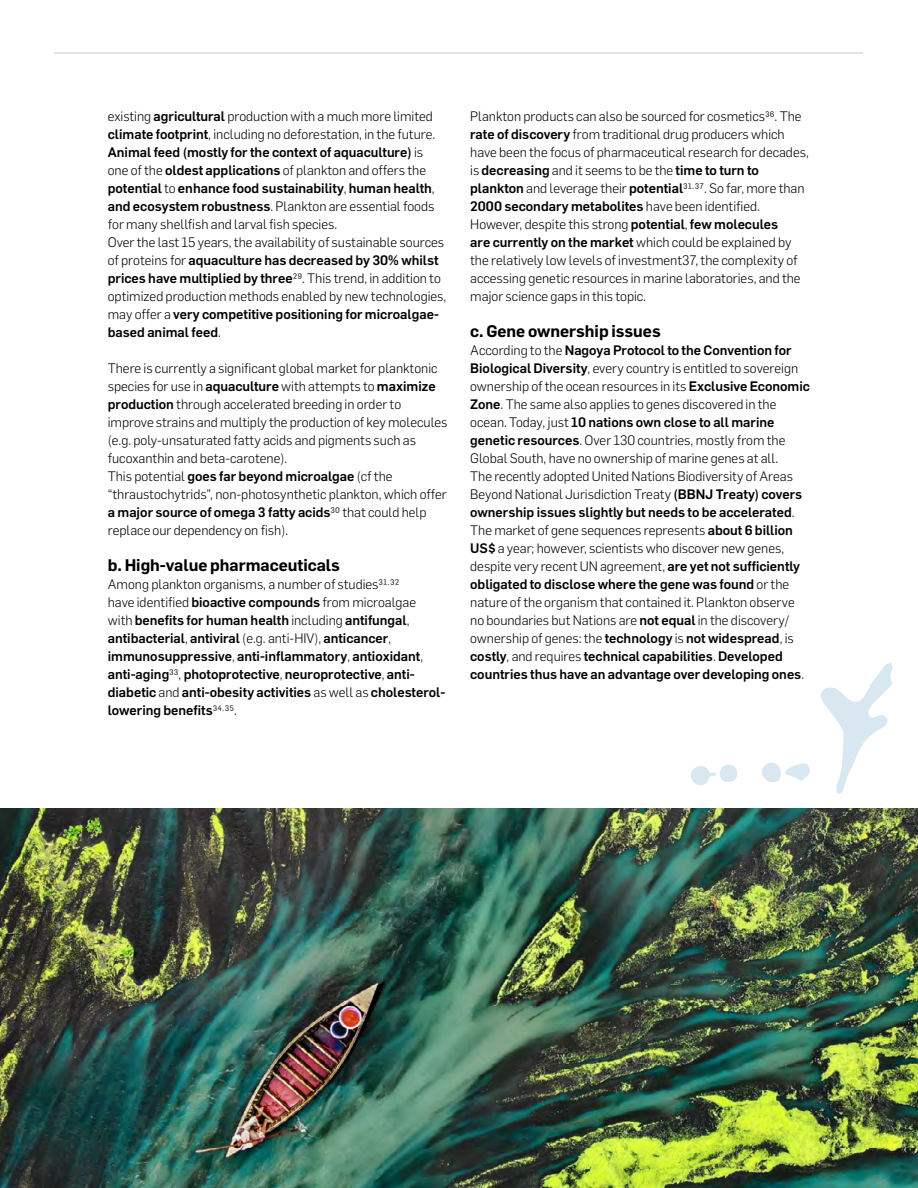
<style>
.page{position:relative;width:918px;height:1188px;background:#fff}
.page>*{position:absolute;margin:0;border:0;box-sizing:border-box;transform-origin:0 0}
.t1{font:600 16.5px "Flama";color:#000}
.t2{font:300 13.5px/18px "Flama";color:#000}
.t3{font:500 13.5px/18px "Flama";color:#000}
.s1{font-weight:500}
.s2{font-weight:300}
</style>
<div class="page">
<hr style="left:54px;top:52px;width:809px;height:1px;background:#e2e3e4">
<svg style="left:820px;top:662px;width:73px;height:132px"></svg>
<svg style="left:691px;top:766px;width:25px;height:19px"></svg>
<svg style="left:762px;top:763px;width:48px;height:19px"></svg>
<div style="left:720px;top:765px;width:18px;height:17px;background:#d9e7f0;border-radius:50%"></div>
<img style="left:0;top:809px;width:918px;height:379px">
<p class="t2" style="left:108px;top:106px;width:340px">existing <span class="s1">agricultural</span> production with a much more limited <span class="s1">climate footprint</span>, including no deforestation, in the future.<br><span class="s1">Animal feed (mostly for the context of aquaculture)</span> is one of the <span class="s1">oldest applications</span> of plankton and offers the <span class="s1">potential</span> to <span class="s1">enhance food sustainability</span>, <span class="s1">human health</span>, <span class="s1">and ecosystem robustness</span>. Plankton are essential foods for many shellfish and larval fish species.<br>Over the last 15 years, the availability of sustainable sources of proteins for <span class="s1">aquaculture has decreased by 30% whilst prices have multiplied by three</span>29. This trend, in addition to optimized production methods enabled by new technologies, may offer a <span class="s1">very competitive positioning for microalgae&shy;based animal feed</span>.</p>
<p class="t2" style="left:108px;top:358px;width:341px">There is currently a significant global market for planktonic species for use in <span class="s1">aquaculture</span> with attempts to <span class="s1">maximize production</span> through accelerated breeding in order to improve strains and multiply the production of key molecules (e.g. poly-unsaturated fatty acids and pigments such as fucoxanthin and beta-carotene).<br>This potential <span class="s1">goes far beyond microalgae</span> (cf the “thraustochytrids”, non-photosynthetic plankton, which offer <span class="s1">a major source of omega 3 fatty acids</span>30 that could help replace our dependency on fish).</p>
<p class="t1" style="left:108px;top:553px;width:234px">b. High-value pharmaceuticals</p>
<p class="t3" style="left:108px;top:574px;width:339px"><span class="s2">Among plankton organisms, a number of studies31,32<br>have identified</span> bioactive compounds <span class="s2">from microalgae<br>with</span> benefits for human health <span class="s2">including</span> antifungal<span class="s2">, </span>antibacterial<span class="s2">,</span> antiviral <span class="s2">(e.g. anti-HIV),</span> anticancer<span class="s2">, </span>immunosuppressive<span class="s2">,</span> anti-inflammatory<span class="s2">,</span> antioxidant<span class="s2">, </span>anti-aging<span class="s2">33,</span> photoprotective<span class="s2">,</span> neuroprotective<span class="s2">,</span> anti&shy;diabetic <span class="s2">and</span> anti-obesity activities <span class="s2">as well as</span> cholesterol&shy;lowering benefits<span class="s2">34,35.</span></p>
<p class="t2" style="left:470px;top:106px;width:340px">Plankton products can also be sourced for cosmetics36. The <span class="s1">rate of discovery</span> from traditional drug producers which have been the focus of pharmaceutical research for decades, is <span class="s1">decreasing</span> and it seems to be the <span class="s1">time to turn to plankton</span> and leverage their <span class="s1">potential</span>31,37. So far, more than <span class="s1">2000 secondary metabolites</span> have been identified.<br>However, despite this strong <span class="s1">potential</span>, <span class="s1">few molecules<br>are currently on the market</span> which could be explained by the relatively low levels of investment37, the complexity of accessing genetic resources in marine laboratories, and the major science gaps in this topic.</p>
<p class="t1" style="left:470px;top:319px;width:192px">c. Gene ownership issues</p>
<p class="t2" style="left:470px;top:340px;width:341px">According to the <span class="s1">Nagoya Protocol to the Convention for Biological Diversity</span>, every country is entitled to sovereign ownership of the ocean resources in its <span class="s1">Exclusive Economic Zone</span>. The same also applies to genes discovered in the ocean. Today, just <span class="s1">10 nations own close to all marine genetic resources</span>. Over 130 countries, mostly from the Global South, have no ownership of marine genes at all.<br>The recently adopted United Nations Biodiversity of Areas Beyond National Jurisdiction Treaty <span class="s1">(BBNJ Treaty) covers ownership issues slightly but needs to be accelerated</span>.<br>The market of gene sequences represents <span class="s1">about 6 billion US$</span> a year; however, scientists who discover new genes, despite very recent UN agreement, <span class="s1">are yet not sufficiently obligated to disclose where the gene was found</span> or the nature of the organism that contained it. Plankton observe no boundaries but Nations are <span class="s1">not equal</span> in the discovery/ ownership of genes: the <span class="s1">technology</span> is <span class="s1">not widespread</span>, is <span class="s1">costly</span>, and requires <span class="s1">technical capabilities</span>. <span class="s1">Developed countries thus have an advantage over developing ones</span>.</p>
</div>
